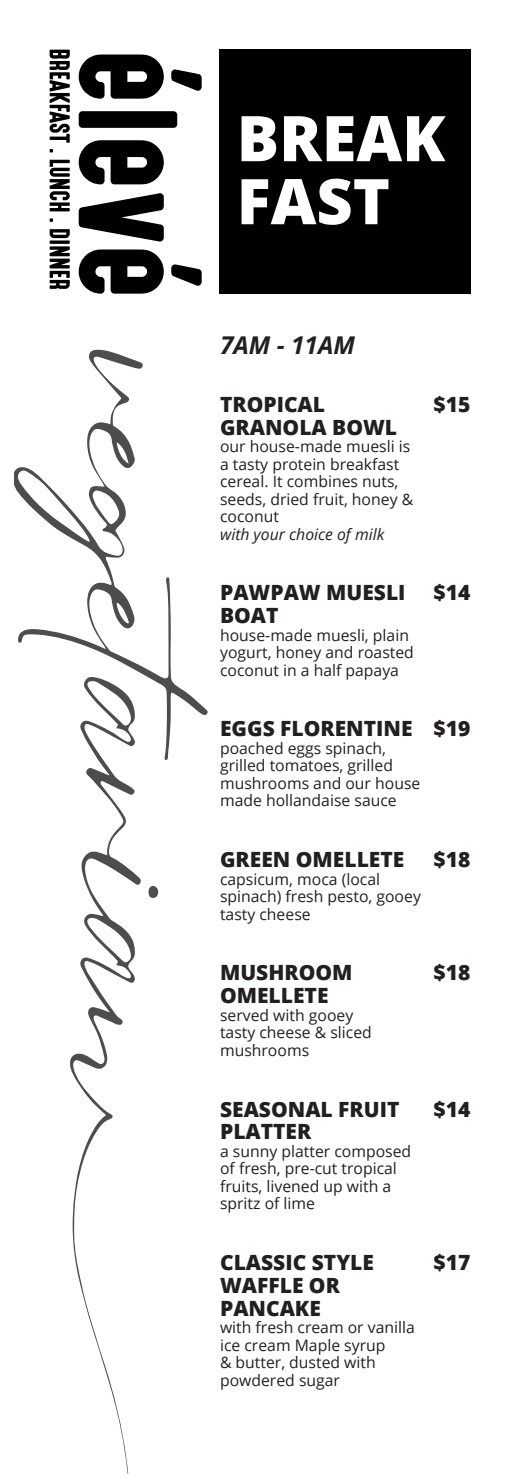
<style>
.page{position:relative;width:521px;height:1474px;background:#fff}
.page>*{position:absolute;margin:0;border:0;box-sizing:border-box;transform-origin:0 0}
.Item{font:800 63px "Open Sans";color:#fff}
.Item-2{font:italic 700 24.5px "Open Sans";color:#231f20}
.Item-3{font:800 21px/22.8px "Open Sans";color:#231f20}
.body{font:15.75px/17.5px "Open Sans";color:#231f20}
.body-2{font:italic 15.75px "Open Sans";color:#231f20}
</style>
<div class="page">
<svg style="left:15px;top:350px;width:193px;height:410px"></svg>
<svg style="left:148px;top:886px;width:10px;height:12px"></svg>
<svg style="left:70px;top:676px;width:71px;height:797px"></svg>
<svg style="left:50px;top:50px;width:20px;height:93px"></svg>
<svg style="left:50px;top:160px;width:20px;height:51px"></svg>
<svg style="left:50px;top:218px;width:3px;height:4px"></svg>
<svg style="left:50px;top:229px;width:20px;height:60px"></svg>
<svg style="left:79px;top:55px;width:123px;height:44px"></svg>
<svg style="left:79px;top:111px;width:98px;height:17px;background:#060607"></svg>
<svg style="left:79px;top:140px;width:85px;height:44px"></svg>
<svg style="left:79px;top:193px;width:85px;height:48px"></svg>
<svg style="left:79px;top:249px;width:123px;height:45px"></svg>
<div style="left:220px;top:50px;width:251px;height:244px;background:#000"></div>
<p class="Item" style="left:237px;top:90px;width:210px">BREAK</p>
<p class="Item" style="left:237px;top:153px;width:155px">FAST</p>
<p class="Item-2" style="left:220px;top:328px;width:137px">7AM - 11AM</p>
<p class="Item-3" style="left:220px;top:392px;width:179px">TROPICAL<br>GRANOLA BOWL</p>
<p class="body" style="left:220px;top:437px;width:195px">our house-made muesli is a tasty protein breakfast cereal. It combines nuts, seeds, dried fruit, honey &amp; coconut</p>
<p class="body-2" style="left:220px;top:523px;width:166px">with your choice of milk</p>
<p class="Item-3" style="left:220px;top:580px;width:187px">PAWPAW MUESLI<br>BOAT</p>
<p class="body" style="left:220px;top:626px;width:195px">house-made muesli, plain yogurt, honey and roasted coconut in a half papaya</p>
<p class="Item-3" style="left:433px;top:392px;width:38px">$15</p>
<p class="Item-3" style="left:433px;top:580px;width:38px">$14</p>
<p class="Item-3" style="left:220px;top:716px;width:194px">EGGS FLORENTINE</p>
<p class="body" style="left:220px;top:739px;width:202px">poached eggs spinach, grilled tomatoes, grilled mushrooms and our house made hollandaise sauce</p>
<p class="Item-3" style="left:433px;top:716px;width:38px">$19</p>
<p class="Item-3" style="left:220px;top:847px;width:186px">GREEN OMELLETE</p>
<p class="body" style="left:220px;top:869px;width:202px">capsicum, moca (local spinach) fresh pesto, gooey tasty cheese</p>
<p class="Item-3" style="left:433px;top:847px;width:38px">$18</p>
<p class="Item-3" style="left:220px;top:960px;width:134px">MUSHROOM<br>OMELLETE</p>
<p class="body" style="left:220px;top:1005px;width:153px">served with gooey tasty cheese &amp; sliced mushrooms</p>
<p class="Item-3" style="left:433px;top:960px;width:38px">$18</p>
<p class="Item-3" style="left:220px;top:1096px;width:181px">SEASONAL FRUIT<br>PLATTER</p>
<p class="body" style="left:220px;top:1141px;width:193px">a sunny platter composed of fresh, pre-cut tropical fruits, livened up with a spritz of lime</p>
<p class="Item-3" style="left:220px;top:1249px;width:155px">CLASSIC STYLE<br>WAFFLE OR<br>PANCAKE</p>
<p class="body" style="left:220px;top:1318px;width:196px">with fresh cream or vanilla</p>
<p class="body" style="left:220px;top:1335px;width:167px">ice cream Maple syrup &amp; butter, dusted with powdered sugar</p>
<p class="Item-3" style="left:433px;top:1096px;width:38px">$14</p>
<p class="Item-3" style="left:433px;top:1249px;width:38px">$17</p>
</div>
